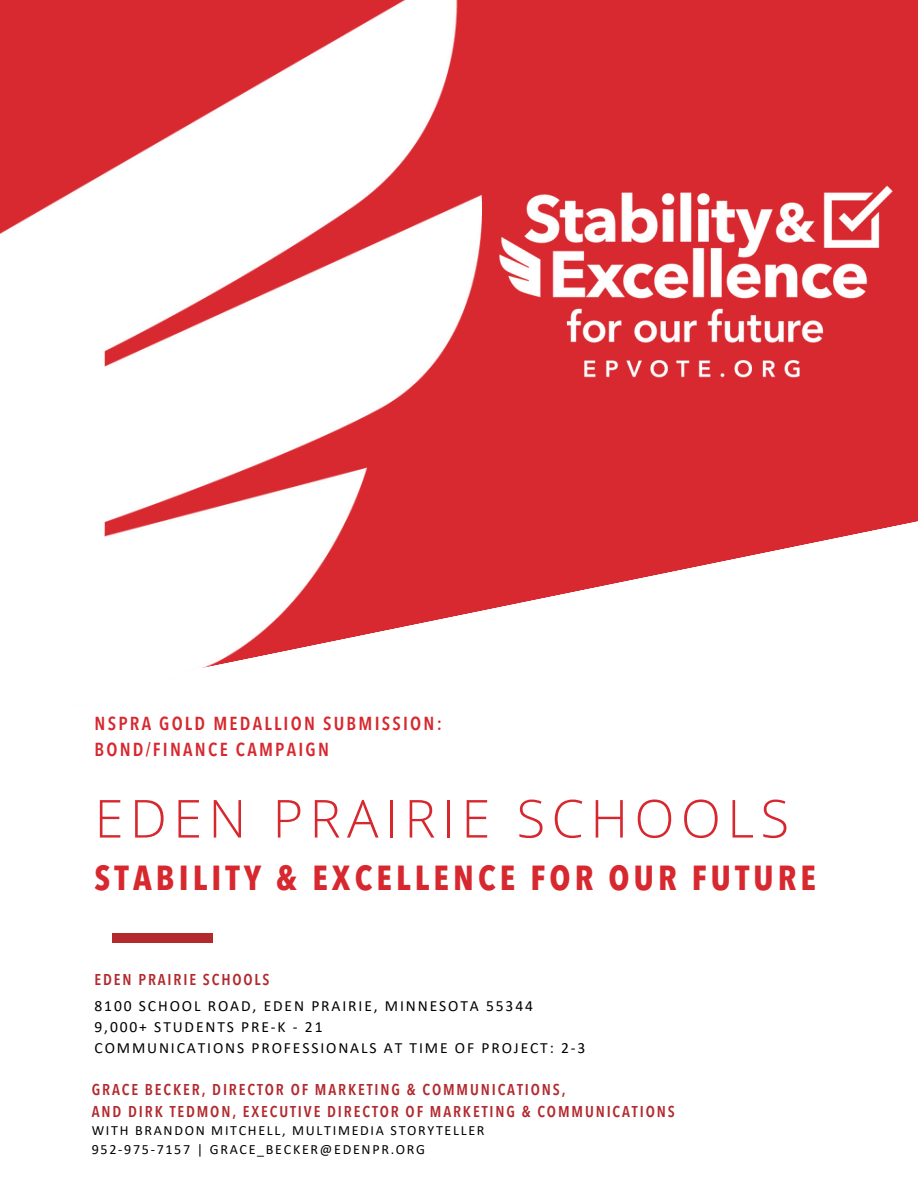
<style>
.page{position:relative;width:918px;height:1188px;background:#fff}
.page>*{position:absolute;margin:0;border:0;box-sizing:border-box;transform-origin:0 0}
.t1{font:300 52.5px "Open Sans";letter-spacing:.12em;color:#d7282f}
.t2{font:700 condensed 34.5px "Avenir Next LT Pro";letter-spacing:.12em;color:#d7282f}
.t3{font:600 condensed 18.75px/25.8px "Avenir Next LT Pro";letter-spacing:.12em;color:#d7282f}
.t4{font:600 condensed 15.6px/21.3px "Avenir Next LT Pro";letter-spacing:.12em;color:#b2292e}
.t5{font:15.6px/21.3px "Calibri";letter-spacing:.12em;color:#000}
.t6{font:14.1px/19.2px "Calibri";letter-spacing:.12em;color:#000}
</style>
<div class="page">
<div style="left:112px;top:934px;width:101px;height:9px;background:#b2292e"></div>
<svg style="left:482px;top:0;width:436px;height:611px;background:#db3f44"></svg>
<img style="left:0;top:0;width:482px;height:668px">
<img style="left:495px;top:184px;width:403px;height:196px">
<p class="t3" style="left:95px;top:712px;width:349px">NSPRA GOLD MEDALLION SUBMISSION:<br>BOND/FINANCE CAMPAIGN</p>
<h1 class="t1" style="left:95px;top:781px;width:696px">EDEN PRAIRIE SCHOOLS</h1>
<h2 class="t2" style="left:95px;top:864px;width:723px">STABILITY &amp; EXCELLENCE FOR OUR FUTURE</h2>
<p class="t4" style="left:95px;top:971px;width:177px">EDEN PRAIRIE SCHOOLS</p>
<p class="t5" style="left:95px;top:996px;width:492px">8100 SCHOOL ROAD, EDEN PRAIRIE, MINNESOTA 55344<br>9,000+ STUDENTS PRE-K - 21<br>COMMUNICATIONS PROFESSIONALS AT TIME OF PROJECT: 2-3</p>
<p class="t4" style="left:92px;top:1081px;width:584px">GRACE BECKER, DIRECTOR OF MARKETING &amp; COMMUNICATIONS,<br>AND DIRK TEDMON, EXECUTIVE DIRECTOR OF MARKETING &amp; COMMUNICATIONS</p>
<p class="t6" style="left:92px;top:1122px;width:394px">WITH BRANDON MITCHELL, MULTIMEDIA STORYTELLER<br>952-975-7157 | GRACE_BECKER@EDENPR.ORG</p>
</div>
